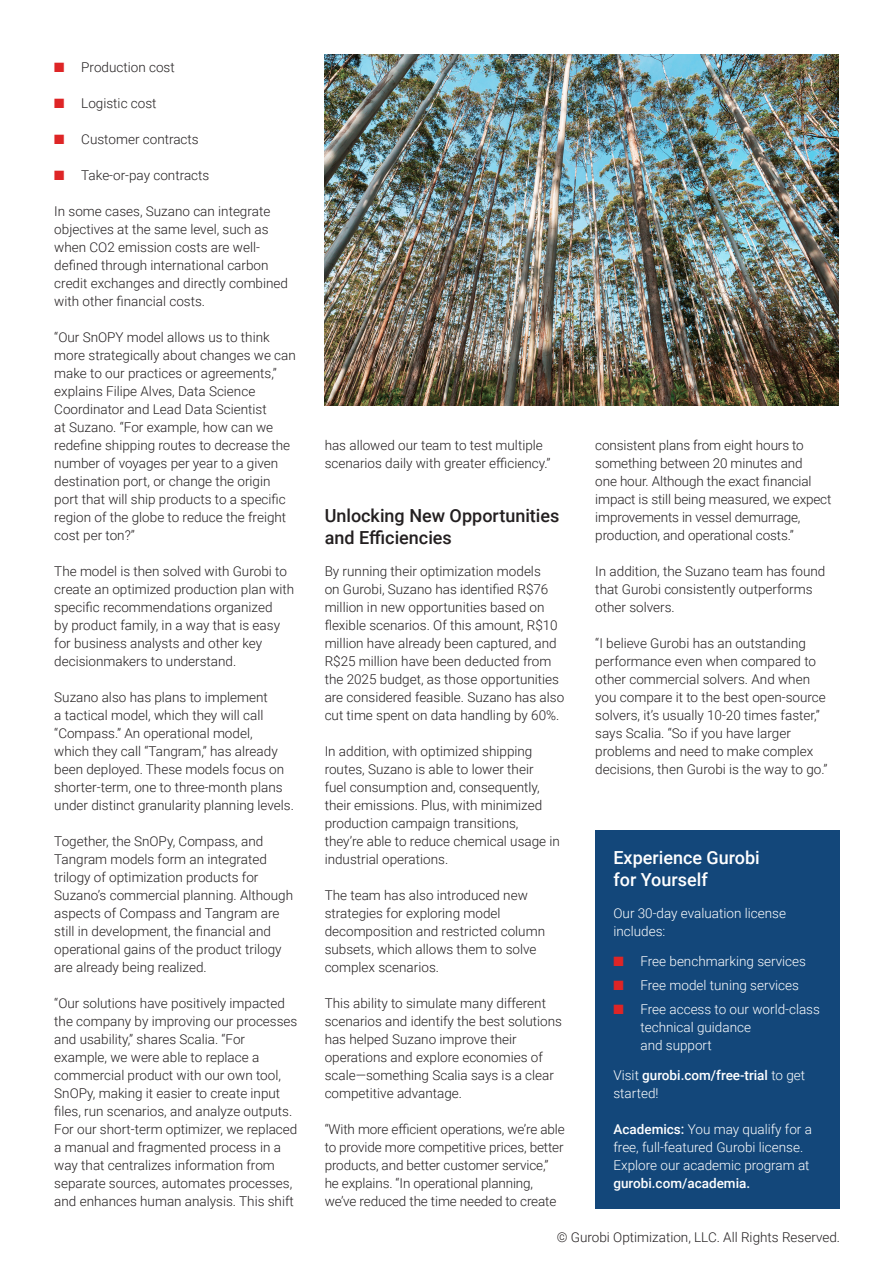
<style>
.page{position:relative;width:893px;height:1263px;background:#fff}
.page>*{position:absolute;margin:0;border:0;box-sizing:border-box;transform-origin:0 0}
.H3__Gurobi{font:500 18px/21.6px "Roboto";color:#231f20}
.t1{font:500 18px/21.6px "Roboto";color:#fff}
.Body_Text__Gurobi{font:300 13.5px/18px "Roboto";color:#231f20}
.t2{font:300 13.5px/18px "Roboto";color:#fff}
.t3{font:500 13.5px/18px "Roboto";color:#fff}
.s1{color:#de2526}
.s2{font-weight:300}
.s3{font-weight:500}
</style>
<div class="page">
<div style="left:595px;top:830px;width:245px;height:379px;background:#13477a"></div>
<img style="left:324px;top:54px;width:515px;height:351px">
<p class="Body_Text__Gurobi" style="left:54px;top:58px;width:122px"><span class="s1">■</span> Production cost</p>
<p class="Body_Text__Gurobi" style="left:54px;top:94px;width:104px"><span class="s1">■</span> Logistic cost</p>
<p class="Body_Text__Gurobi" style="left:54px;top:130px;width:146px"><span class="s1">■</span> Customer contracts</p>
<p class="Body_Text__Gurobi" style="left:54px;top:166px;width:157px"><span class="s1">■</span> Take-or-pay contracts</p>
<p class="Body_Text__Gurobi" style="left:54px;top:202px;width:235px">In some cases, Suzano can integrate objectives at the same level, such as when CO2 emission costs are well&shy;defined through international carbon credit exchanges and directly combined with other financial costs.</p>
<p class="Body_Text__Gurobi" style="left:54px;top:328px;width:243px">“Our SnOPY model allows us to think more strategically about changes we can make to our practices or agreements,” explains Filipe Alves, Data Science Coordinator and Lead Data Scientist<br>at Suzano. “For example, how can we redefine shipping routes to decrease the number of voyages per year to a given destination port, or change the origin port that will ship products to a specific region of the globe to reduce the freight cost per ton?”</p>
<p class="Body_Text__Gurobi" style="left:54px;top:562px;width:242px">The model is then solved with Gurobi to create an optimized production plan with specific recommendations organized<br>by product family, in a way that is easy for business analysts and other key decisionmakers to understand.</p>
<p class="Body_Text__Gurobi" style="left:54px;top:688px;width:241px">Suzano also has plans to implement<br>a tactical model, which they will call “Compass.” An operational model,<br>which they call “Tangram,” has already been deployed. These models focus on shorter-term, one to three-month plans under distinct granularity planning levels.</p>
<p class="Body_Text__Gurobi" style="left:54px;top:832px;width:240px">Together, the SnOPy, Compass, and Tangram models form an integrated trilogy of optimization products for Suzano’s commercial planning. Although aspects of Compass and Tangram are still in development, the financial and operational gains of the product trilogy are already being realized.</p>
<p class="Body_Text__Gurobi" style="left:54px;top:994px;width:245px">“Our solutions have positively impacted the company by improving our processes and usability,” shares Scalia. “For example, we were able to replace a commercial product with our own tool, SnOPy, making it easier to create input files, run scenarios, and analyze outputs.<br>For our short-term optimizer, we replaced a manual and fragmented process in a way that centralizes information from separate sources, automates processes, and enhances human analysis. This shift</p>
<p class="Body_Text__Gurobi" style="left:325px;top:436px;width:227px">has allowed our team to test multiple scenarios daily with greater efficiency.”</p>
<p class="H3__Gurobi" style="left:325px;top:504px;width:236px">Unlocking New Opportunities and Efficiencies</p>
<p class="Body_Text__Gurobi" style="left:325px;top:562px;width:241px">By running their optimization models<br>on Gurobi, Suzano has identified R$76 million in new opportunities based on flexible scenarios. Of this amount, R$10 million have already been captured, and R$25 million have been deducted from the 2025 budget, as those opportunities are considered feasible. Suzano has also cut time spent on data handling by 60%.</p>
<p class="Body_Text__Gurobi" style="left:325px;top:742px;width:237px">In addition, with optimized shipping routes, Suzano is able to lower their<br>fuel consumption and, consequently, their emissions. Plus, with minimized production campaign transitions, they’re able to reduce chemical usage in industrial operations.</p>
<p class="Body_Text__Gurobi" style="left:325px;top:886px;width:222px">The team has also introduced new strategies for exploring model decomposition and restricted column subsets, which allows them to solve complex scenarios.</p>
<p class="Body_Text__Gurobi" style="left:325px;top:994px;width:239px">This ability to simulate many different scenarios and identify the best solutions has helped Suzano improve their operations and explore economies of scale—something Scalia says is a clear competitive advantage.</p>
<p class="Body_Text__Gurobi" style="left:325px;top:1120px;width:242px">“With more efficient operations, we’re able to provide more competitive prices, better products, and better customer service,” he explains. “In operational planning, we’ve reduced the time needed to create</p>
<p class="Body_Text__Gurobi" style="left:595px;top:436px;width:238px">consistent plans from eight hours to something between 20 minutes and<br>one hour. Although the exact financial impact is still being measured, we expect improvements in vessel demurrage, production, and operational costs.”</p>
<p class="Body_Text__Gurobi" style="left:595px;top:562px;width:232px">In addition, the Suzano team has found that Gurobi consistently outperforms other solvers.</p>
<p class="Body_Text__Gurobi" style="left:595px;top:634px;width:234px">“I believe Gurobi has an outstanding performance even when compared to other commercial solvers. And when you compare it to the best open-source solvers, it’s usually 10-20 times faster,” says Scalia. “So if you have larger problems and need to make complex decisions, then Gurobi is the way to go.”</p>
<h1 class="t1" style="left:613px;top:846px;width:148px">Experience Gurobi for Yourself</h1>
<p class="t2" style="left:613px;top:904px;width:174px">Our 30-day evaluation license includes:</p>
<p class="t2" style="left:613px;top:952px;width:194px"><span class="s1">■</span> Free benchmarking services</p>
<p class="t2" style="left:613px;top:976px;width:187px"><span class="s1">■</span> Free model tuning services</p>
<p class="t2" style="left:640px;top:1000px;width:181px;text-indent:-27px"><span class="s1">■</span> Free access to our world-class technical guidance<br>and support</p>
<p class="t3" style="left:613px;top:1066px;width:193px"><span class="s2">Visit</span> gurobi.com/free-trial <span class="s2">to get started!</span></p>
<p class="t2" style="left:613px;top:1120px;width:200px"><span class="s3">Academics:</span> You may qualify for a free, full-featured Gurobi license.<br>Explore our academic program at</p>
<p class="t3" style="left:613px;top:1174px;width:138px">gurobi.com/academia.</p>
<p class="Body_Text__Gurobi" style="left:557px;top:1228px;width:285px">© Gurobi Optimization, LLC. All Rights Reserved.</p>
</div>
